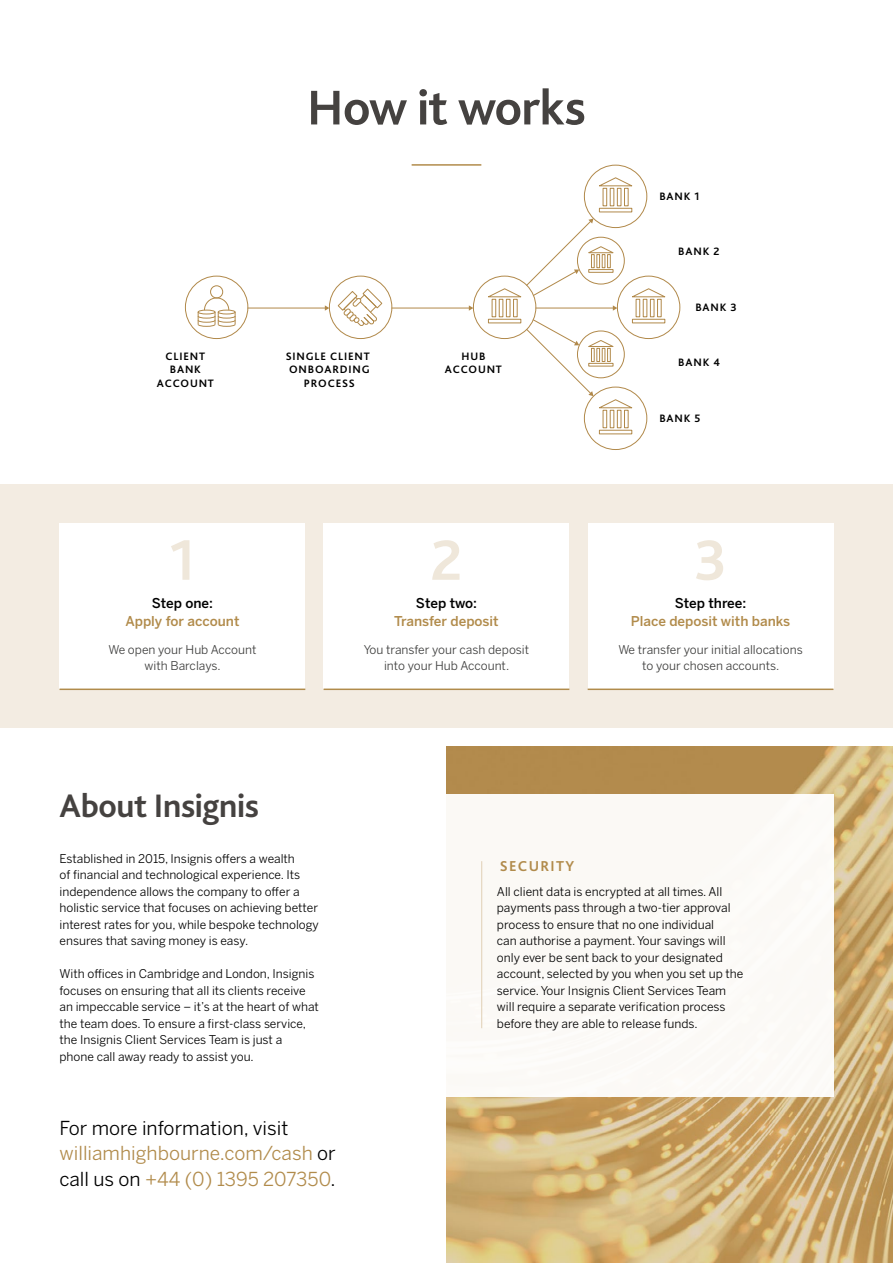
<style>
.page{position:relative;width:893px;height:1263px;background:#fff}
.page>*{position:absolute;margin:0;border:0;box-sizing:border-box;transform-origin:0 0}
.t1{font:700 59.55px "Bliss Pro";color:#efe7da}
.t2{font:700 51px "Bliss Pro";letter-spacing:-.01em;color:#454240}
.t3{font:700 34.05px "Bliss Pro";letter-spacing:-.01em;color:#454240}
.t4{font:19.2px/25.5px "Benton Sans";color:#b18b4b}
.t5{font:700 15px "Bliss Pro";letter-spacing:.09em;color:#b18b4b}
.t6{font:500 13.5px "Benton Sans";color:#b18b4b}
.t7{font:500 13.5px "Benton Sans";color:#000}
.t8{font:12px/16.5px "Benton Sans";color:#000}
.t9{font:12px/16.5px "Benton Sans";color:#3c3c3b;text-align:center}
.t10{font:700 11.25px/13.5px "Bliss Pro";letter-spacing:.075em;color:#000;text-align:center}
.s1{color:#000}
</style>
<div class="page">
<div style="left:185px;top:276px;width:63px;height:63px;border:1px solid #b1894a;border-radius:50%"></div>
<div style="left:210px;top:285px;width:13px;height:13px;border:1px solid #b1894a;border-radius:50%"></div>
<svg style="left:197px;top:297px;width:39px;height:30px"></svg>
<div style="left:329px;top:276px;width:63px;height:63px;border:1px solid #b1894a;border-radius:50%"></div>
<svg style="left:337px;top:288px;width:46px;height:38px"></svg>
<hr style="left:392px;top:308px;width:78px;height:1px;background:#b1894a">
<hr style="left:248px;top:308px;width:78px;height:1px;background:#b1894a">
<svg style="left:325px;top:305px;width:4px;height:6px"></svg>
<svg style="left:469px;top:164px;width:211px;height:286px"></svg>
<div style="left:0;top:485px;width:893px;height:243px;background:#f3ece2"></div>
<div style="left:60px;top:523px;width:245px;height:165px;background:#fff"></div>
<div style="left:324px;top:523px;width:245px;height:165px;background:#fff"></div>
<div style="left:588px;top:523px;width:245px;height:165px;background:#fff"></div>
<hr style="left:60px;top:688px;width:245px;height:2px;background:#b18b4b">
<hr style="left:412px;top:164px;width:69px;height:2px;background:#b18b4b">
<hr style="left:324px;top:688px;width:245px;height:2px;background:#b18b4b">
<hr style="left:588px;top:688px;width:245px;height:2px;background:#b18b4b">
<img style="left:446px;top:747px;width:447px;height:516px">
<div style="left:412px;top:795px;width:421px;height:302px;background:#fbf9f6"></div>
<hr style="left:481px;top:861px;width:1px;height:167px;background:#e0cfb5">
<h2 class="t2" style="left:307px;top:76px;width:280px">How it works</h2>
<p class="t10" style="left:157px;top:349px;width:59px">CLIENT<br>BANK<br>ACCOUNT</p>
<p class="t10" style="left:286px;top:349px;width:86px">SINGLE CLIENT<br>ONBOARDING<br>PROCESS</p>
<p class="t10" style="left:445px;top:349px;width:59px">HUB<br>ACCOUNT</p>
<p class="t10" style="left:659px;top:189px;width:42px">BANK 1</p>
<p class="t10" style="left:678px;top:244px;width:43px">BANK 2</p>
<p class="t10" style="left:695px;top:300px;width:43px">BANK 3</p>
<p class="t10" style="left:678px;top:356px;width:43px">BANK 4</p>
<p class="t10" style="left:659px;top:411px;width:43px">BANK 5</p>
<h1 class="t1" style="left:169px;top:523px;width:28px">1</h1>
<h1 class="t1" style="left:430px;top:523px;width:33px">2</h1>
<h1 class="t1" style="left:694px;top:523px;width:35px">3</h1>
<p class="t7" style="left:152px;top:595px;width:63px">Step one:</p>
<p class="t6" style="left:125px;top:613px;width:116px">Apply for account</p>
<p class="t7" style="left:416px;top:595px;width:63px">Step two:</p>
<p class="t6" style="left:394px;top:613px;width:106px">Transfer deposit</p>
<p class="t7" style="left:675px;top:595px;width:73px">Step three:</p>
<p class="t6" style="left:631px;top:613px;width:161px">Place deposit with banks</p>
<p class="t9" style="left:108px;top:641px;width:149px">We open your Hub Account with Barclays.</p>
<p class="t9" style="left:364px;top:641px;width:167px">You transfer your cash deposit into your Hub Account.</p>
<p class="t9" style="left:618px;top:641px;width:186px">We transfer your initial allocations to your chosen accounts.</p>
<h3 class="t3" style="left:60px;top:785px;width:201px">About Insignis</h3>
<p class="t8" style="left:60px;top:850px;width:261px">Established in 2015, Insignis offers a wealth<br>of financial and technological experience. Its independence allows the company to offer a holistic service that focuses on achieving better interest rates for you, while bespoke technology ensures that saving money is easy.</p>
<p class="t8" style="left:60px;top:965px;width:261px">With offices in Cambridge and London, Insignis focuses on ensuring that all its clients receive an impeccable service – it’s at the heart of what the team does. To ensure a first-class service, the Insignis Client Services Team is just a phone call away ready to assist you.</p>
<h3 class="t4" style="left:60px;top:1114px;width:278px"><span class="s1">For more information, visit </span>williamhighbourne.com/cash <span class="s1">or call us on</span> +44 (0) 1395 207350<span class="s1">.</span></h3>
<p class="t5" style="left:500px;top:857px;width:76px">SECURITY</p>
<p class="t8" style="left:497px;top:883px;width:248px">All client data is encrypted at all times. All payments pass through a two-tier approval process to ensure that no one individual<br>can authorise a payment. Your savings will only ever be sent back to your designated account, selected by you when you set up the service. Your Insignis Client Services Team will require a separate verification process before they are able to release funds.</p>
</div>
